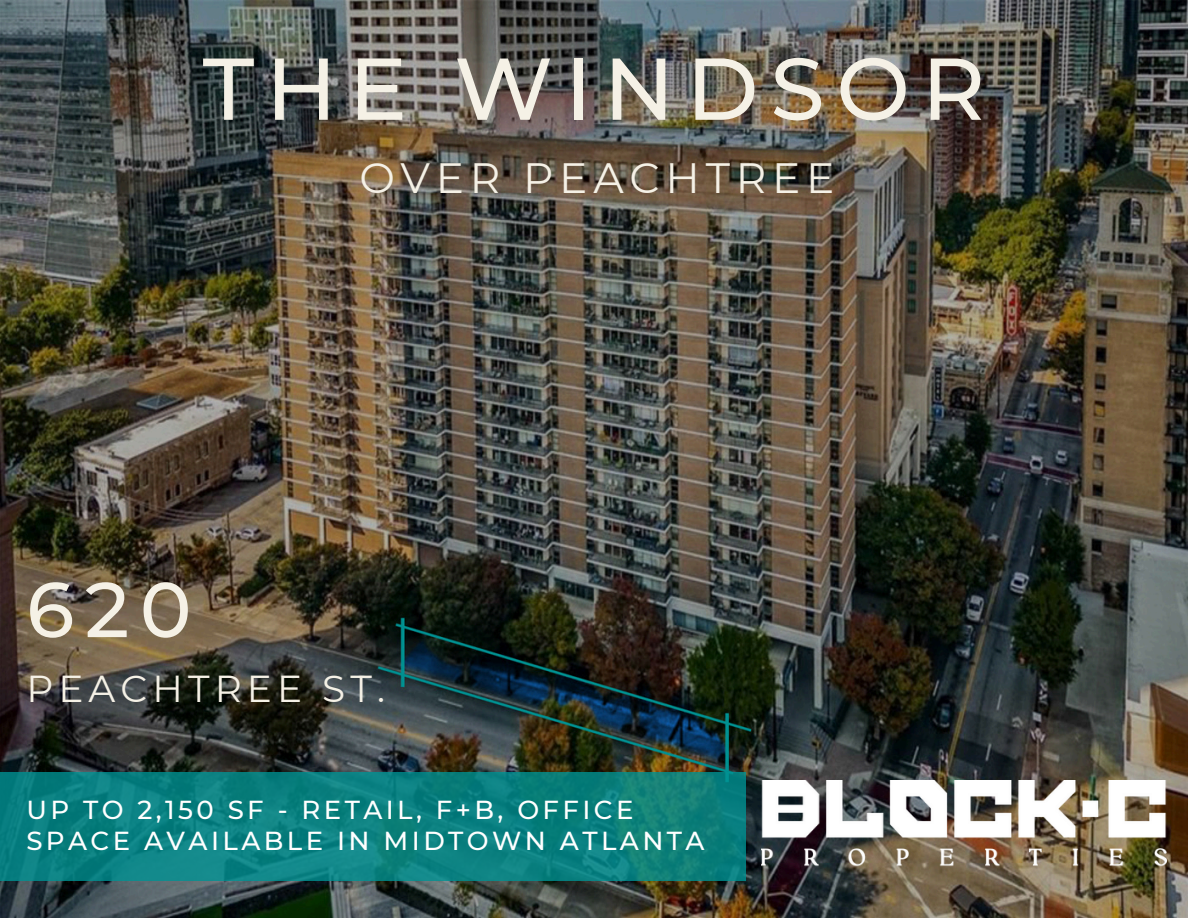
<style>
.page{position:relative;width:1188px;height:918px;background:#fff}
.page>*{position:absolute;margin:0;border:0;box-sizing:border-box;transform-origin:0 0}
.t1{font:500 87.6px "Montserrat";letter-spacing:.135em;color:#f5f1e6}
.t2{font:500 77.55px "Montserrat";color:#f5f1e6}
.t3{font:42.3px "Montserrat";letter-spacing:.135em;color:#f5f1e6}
.t4{font:37.5px "Montserrat";letter-spacing:.135em;color:#f5f1e6}
.t5{font:500 25.95px/30.3px "Montserrat";letter-spacing:.13em;color:#fff}
</style>
<div class="page">
<img style="left:0;top:0;width:1188px;height:918px">
<svg style="left:0;top:772px;width:746px;height:109px;background:#0b807f"></svg>
<img style="left:761px;top:781px;width:405px;height:91px">
<p class="t1" style="left:203px;top:35px;width:784px">THE WINDSOR</p>
<p class="t3" style="left:359px;top:152px;width:477px">OVER PEACHTREE</p>
<h2 class="t2" style="left:26px;top:562px;width:167px">620</h2>
<h2 class="t4" style="left:26px;top:666px;width:360px">PEACHTREE ST.</h2>
<p class="t5" style="left:26px;top:795px;width:680px">UP TO 2,150 SF - RETAIL, F+B, OFFICE<br>SPACE AVAILABLE IN MIDTOWN ATLANTA</p>
</div>
